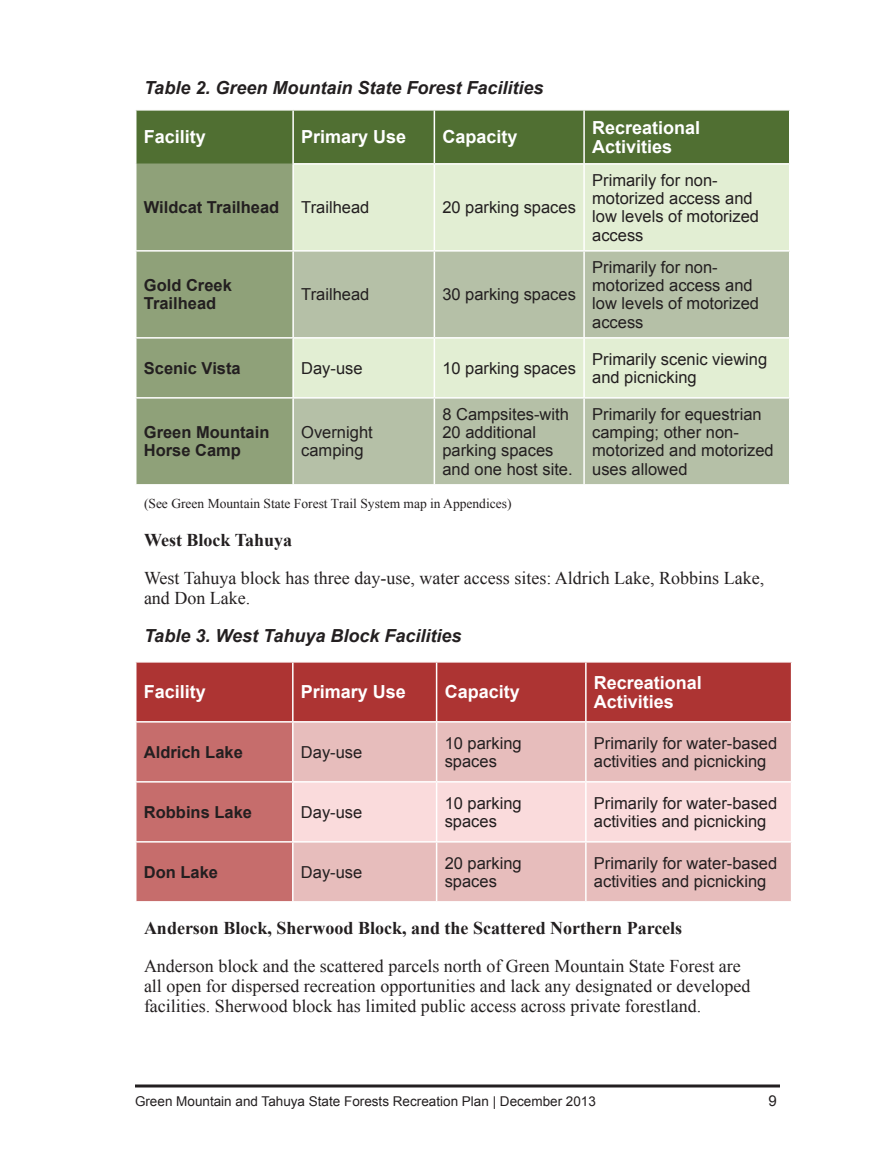
<style>
.page{position:relative;width:891px;height:1170px;background:#fff}
.page>*{position:absolute;margin:0;border:0;box-sizing:border-box;transform-origin:0 0}
.t1{font:18px/19.8px "Times New Roman";color:#231f20}
.t2{font:700 18px/19.8px "Arial";color:#fff}
.t3{font:italic 700 18px "Arial";color:#231f20}
.t4{font:700 18px "Times New Roman";color:#231f20}
.t5{font:16.5px/18.1px "Arial";color:#231f20}
.t6{font:700 16.5px/18.1px "Arial";color:#231f20}
.t7{font:15px "Arial";color:#231f20}
.t8{font:13.5px "Arial";color:#231f20}
.t9{font:13.5px "Times New Roman";color:#231f20}
</style>
<div class="page">
<svg style="left:135px;top:1084px;width:645px;height:4px;background:#595657"></svg>
<div style="left:136px;top:111px;width:653px;height:53px;background:#506f32"></div>
<svg style="left:136px;top:164px;width:156px;height:320px;background:#93a47e"></svg>
<div style="left:294px;top:165px;width:495px;height:85px;background:#e2eed3"></div>
<svg style="left:294px;top:252px;width:495px;height:232px;background:#c0cbb2"></svg>
<hr style="left:434px;top:111px;width:1px;height:52px;background:#fff">
<hr style="left:583px;top:111px;width:2px;height:52px;background:#fff">
<hr style="left:292px;top:111px;width:2px;height:52px;background:#fff">
<hr style="left:292px;top:163px;width:142px;height:2px;background:#fff">
<hr style="left:434px;top:163px;width:356px;height:2px;background:#fff">
<hr style="left:135px;top:250px;width:158px;height:2px;background:#fff">
<hr style="left:434px;top:252px;width:1px;height:85px;background:#fff">
<hr style="left:583px;top:252px;width:2px;height:85px;background:#fff">
<hr style="left:135px;top:337px;width:158px;height:2px;background:#fff">
<hr style="left:293px;top:337px;width:141px;height:2px;background:#fff">
<hr style="left:434px;top:337px;width:356px;height:2px;background:#fff">
<hr style="left:135px;top:397px;width:158px;height:2px;background:#fff">
<hr style="left:293px;top:397px;width:141px;height:2px;background:#fff">
<hr style="left:434px;top:397px;width:150px;height:2px;background:#fff">
<hr style="left:434px;top:399px;width:1px;height:85px;background:#fff">
<hr style="left:584px;top:397px;width:207px;height:2px;background:#fff">
<hr style="left:583px;top:399px;width:2px;height:85px;background:#fff">
<hr style="left:434px;top:165px;width:1px;height:85px;background:#fff">
<hr style="left:583px;top:165px;width:2px;height:85px;background:#fff">
<hr style="left:434px;top:339px;width:1px;height:58px;background:#fff">
<hr style="left:583px;top:339px;width:2px;height:58px;background:#fff">
<svg style="left:136px;top:663px;width:655px;height:238px;background:#d69291"></svg>
<hr style="left:292px;top:663px;width:2px;height:58px;background:#fff">
<hr style="left:436px;top:663px;width:1px;height:58px;background:#fff">
<hr style="left:585px;top:663px;width:2px;height:58px;background:#fff">
<hr style="left:135px;top:721px;width:657px;height:2px;background:#fff">
<hr style="left:585px;top:723px;width:2px;height:58px;background:#fff">
<hr style="left:135px;top:781px;width:158px;height:2px;background:#fff">
<hr style="left:293px;top:781px;width:144px;height:2px;background:#fff">
<hr style="left:292px;top:783px;width:2px;height:58px;background:#fff">
<hr style="left:437px;top:781px;width:149px;height:2px;background:#fff">
<hr style="left:436px;top:783px;width:1px;height:58px;background:#fff">
<hr style="left:586px;top:781px;width:206px;height:2px;background:#fff">
<hr style="left:585px;top:783px;width:2px;height:58px;background:#fff">
<hr style="left:135px;top:841px;width:657px;height:2px;background:#fff">
<hr style="left:585px;top:843px;width:2px;height:58px;background:#fff">
<hr style="left:292px;top:723px;width:2px;height:58px;background:#fff">
<hr style="left:436px;top:723px;width:1px;height:58px;background:#fff">
<hr style="left:292px;top:843px;width:2px;height:58px;background:#fff">
<hr style="left:436px;top:843px;width:1px;height:58px;background:#fff">
<p class="t3" style="left:144px;top:76px;width:401px">Table 2. Green Mountain State Forest Facilities</p>
<p class="t2" style="left:144px;top:128px;width:64px">Facility</p>
<p class="t2" style="left:301px;top:128px;width:107px">Primary Use</p>
<p class="t2" style="left:442px;top:128px;width:77px">Capacity</p>
<p class="t2" style="left:592px;top:118px;width:110px">Recreational<br>Activities</p>
<p class="t6" style="left:144px;top:199px;width:137px">Wildcat Trailhead</p>
<p class="t5" style="left:301px;top:199px;width:70px">Trailhead</p>
<p class="t5" style="left:442px;top:199px;width:135px">20 parking spaces</p>
<p class="t6" style="left:144px;top:277px;width:90px">Gold Creek<br>Trailhead</p>
<p class="t5" style="left:301px;top:286px;width:70px">Trailhead</p>
<p class="t5" style="left:442px;top:286px;width:135px">30 parking spaces</p>
<p class="t5" style="left:592px;top:171px;width:168px">Primarily for non&shy;motorized access and low levels of motorized access</p>
<p class="t5" style="left:592px;top:258px;width:168px">Primarily for non&shy;motorized access and low levels of motorized access</p>
<p class="t6" style="left:144px;top:359px;width:98px">Scenic Vista</p>
<p class="t5" style="left:301px;top:359px;width:63px">Day-use</p>
<p class="t5" style="left:442px;top:359px;width:135px">10 parking spaces</p>
<p class="t5" style="left:592px;top:350px;width:177px">Primarily scenic viewing and picnicking</p>
<p class="t6" style="left:144px;top:424px;width:127px">Green Mountain<br>Horse Camp</p>
<p class="t5" style="left:301px;top:424px;width:73px">Overnight camping</p>
<p class="t5" style="left:442px;top:405px;width:132px">8 Campsites-with<br>20 additional parking spaces and one host site.</p>
<p class="t5" style="left:592px;top:405px;width:183px">Primarily for equestrian camping; other non&shy;motorized and motorized uses allowed</p>
<p class="t9" style="left:144px;top:495px;width:369px">(See Green Mountain State Forest Trail System map in Appendices)</p>
<p class="t4" style="left:144px;top:528px;width:150px">West Block Tahuya</p>
<p class="t1" style="left:144px;top:568px;width:622px">West Tahuya block has three day-use, water access sites: Aldrich Lake, Robbins Lake, and Don Lake.</p>
<p class="t3" style="left:144px;top:623px;width:319px">Table 3. West Tahuya Block Facilities</p>
<p class="t2" style="left:144px;top:683px;width:64px">Facility</p>
<p class="t2" style="left:301px;top:683px;width:107px">Primary Use</p>
<p class="t2" style="left:445px;top:683px;width:77px">Capacity</p>
<p class="t2" style="left:594px;top:673px;width:110px">Recreational<br>Activities</p>
<p class="t6" style="left:144px;top:743px;width:101px">Aldrich Lake</p>
<p class="t5" style="left:301px;top:743px;width:63px">Day-use</p>
<p class="t5" style="left:445px;top:734px;width:79px">10 parking spaces</p>
<p class="t5" style="left:594px;top:734px;width:185px">Primarily for water-based activities and picnicking</p>
<p class="t6" style="left:144px;top:803px;width:110px">Robbins Lake</p>
<p class="t5" style="left:301px;top:803px;width:63px">Day-use</p>
<p class="t5" style="left:445px;top:794px;width:79px">10 parking spaces</p>
<p class="t5" style="left:594px;top:794px;width:185px">Primarily for water-based activities and picnicking</p>
<p class="t6" style="left:144px;top:863px;width:76px">Don Lake</p>
<p class="t5" style="left:301px;top:863px;width:63px">Day-use</p>
<p class="t5" style="left:445px;top:854px;width:79px">20 parking spaces</p>
<p class="t5" style="left:594px;top:854px;width:185px">Primarily for water-based activities and picnicking</p>
<p class="t4" style="left:144px;top:916px;width:540px">Anderson Block, Sherwood Block, and the Scattered Northern Parcels</p>
<p class="t1" style="left:144px;top:956px;width:608px">Anderson block and the scattered parcels north of Green Mountain State Forest are all open for dispersed recreation opportunities and lack any designated or developed facilities. Sherwood block has limited public access across private forestland.</p>
<p class="t8" style="left:135px;top:1093px;width:462px">Green Mountain and Tahuya State Forests Recreation Plan | December 2013</p>
<p class="t7" style="left:769px;top:1091px;width:10px">9</p>
</div>
